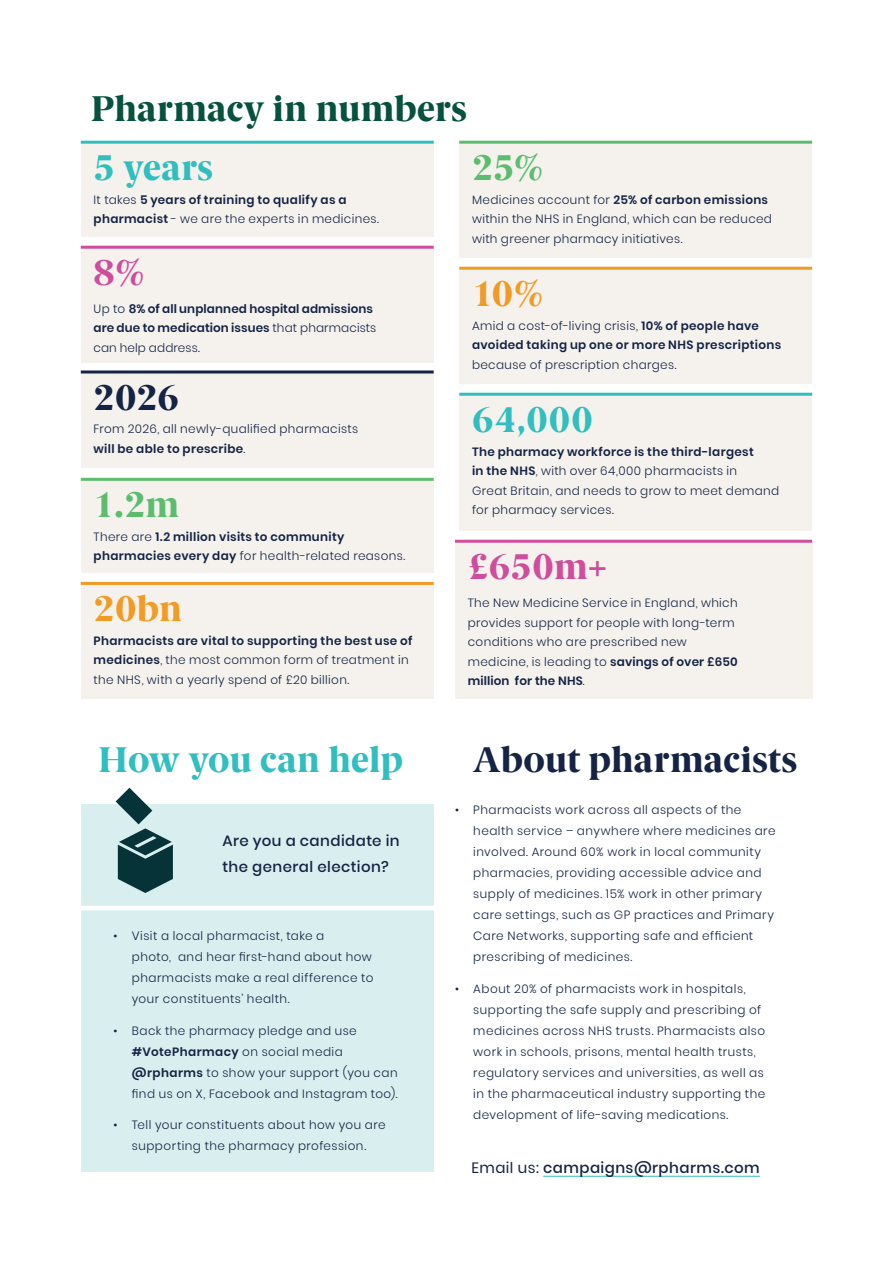
<style>
.page{position:relative;width:893px;height:1263px;background:#fff}
.page>*{position:absolute;margin:0;border:0;box-sizing:border-box;transform-origin:0 0}
.t1{font:800 36px "Berlingske Serif";letter-spacing:.01em;color:#31bebf}
.t2{font:800 36px "Berlingske Serif";letter-spacing:.005em;color:#152444}
.t3{font:800 36px "Berlingske Serif";letter-spacing:.005em;color:#07513f}
.t4{font:800 36px "Berlingske Serif";color:#cf4d9c}
.t5{font:800 36px "Berlingske Serif";color:#5dbd6e}
.t6{font:800 36px "Berlingske Serif";color:#f19b25}
.t7{font:500 15px/25.5px "Poppins";letter-spacing:.03em;color:#152444}
.t8{font:300 12px/21px "Poppins";letter-spacing:.035em;color:#152444}
.t9{font:600 12px/19.5px "Poppins";letter-spacing:.025em;color:#152444}
.s1{font-weight:300}
.s2{font-weight:600}
.s3{font-weight:400}
</style>
<div class="page">
<div style="left:81px;top:142px;width:353px;height:95px;background:#f5f2ee"></div>
<div style="left:459px;top:142px;width:353px;height:116px;background:#f5f2ee"></div>
<div style="left:455px;top:541px;width:357px;height:158px;background:#f5f2ee"></div>
<div style="left:459px;top:268px;width:353px;height:116px;background:#f5f2ee"></div>
<div style="left:81px;top:247px;width:353px;height:116px;background:#f5f2ee"></div>
<div style="left:459px;top:395px;width:353px;height:136px;background:#f5f2ee"></div>
<div style="left:81px;top:373px;width:353px;height:95px;background:#f5f2ee"></div>
<div style="left:81px;top:479px;width:353px;height:94px;background:#f5f2ee"></div>
<div style="left:81px;top:583px;width:353px;height:116px;background:#f5f2ee"></div>
<hr style="left:81px;top:141px;width:353px;height:3px;background:#31bebf">
<hr style="left:459px;top:141px;width:353px;height:3px;background:#5dbd6e">
<hr style="left:455px;top:540px;width:357px;height:3px;background:#cf4d9c">
<hr style="left:459px;top:267px;width:353px;height:3px;background:#f19b25">
<hr style="left:81px;top:246px;width:353px;height:3px;background:#cf4d9c">
<hr style="left:459px;top:393px;width:353px;height:3px;background:#31bebf">
<hr style="left:81px;top:370px;width:353px;height:3px;background:#152444">
<hr style="left:81px;top:478px;width:353px;height:3px;background:#5dbd6e">
<hr style="left:81px;top:582px;width:353px;height:3px;background:#f19b25">
<div style="left:81px;top:804px;width:353px;height:367px;background:#d9efef"></div>
<hr style="left:81px;top:906px;width:362px;height:4px;background:#fff">
<hr style="left:543px;top:1176px;width:217px;height:1px;background:#31bebf">
<svg style="left:116px;top:788px;width:57px;height:105px"></svg>
<h1 class="t3" style="left:91px;top:82px;width:377px">Pharmacy in numbers</h1>
<h1 class="t1" style="left:94px;top:141px;width:121px">5 years</h1>
<p class="t9" style="left:94px;top:190px;width:287px"><span class="s1">It takes</span> 5 years of training to qualify as a pharmacist <span class="s1">- we are the experts in medicines.</span></p>
<h1 class="t4" style="left:94px;top:246px;width:53px">8%</h1>
<p class="t9" style="left:94px;top:299px;width:284px"><span class="s1">Up to</span> 8% of all unplanned hospital admissions are due to medication issues <span class="s1">that pharmacists can help address.</span></p>
<h1 class="t2" style="left:94px;top:371px;width:87px">2026</h1>
<p class="t8" style="left:94px;top:419px;width:266px;line-height:19.5px">From 2026, all newly-qualified pharmacists <span class="s2">will be able to prescribe</span>.</p>
<h1 class="t5" style="left:94px;top:478px;width:87px">1.2m</h1>
<p class="t9" style="left:94px;top:527px;width:313px"><span class="s1">There are</span> 1.2 million visits to community pharmacies every day <span class="s1">for health-related reasons.</span></p>
<h1 class="t6" style="left:94px;top:582px;width:90px">20bn</h1>
<p class="t8" style="left:94px;top:631px;width:320px;line-height:19.5px"><span class="s2">Pharmacists are vital to supporting the best use of medicines</span>, the most common form of treatment in the NHS, with a yearly spend of £20 billion.</p>
<h1 class="t1" style="left:99px;top:733px;width:306px">How you can help</h1>
<p class="t7" style="left:222px;top:828px;width:179px">Are you a candidate in the general election?</p>
<p class="t8" style="left:132px;top:926px;width:243px;text-indent:-18px">• Visit a local pharmacist, take a<br>photo, and hear first-hand about how pharmacists make a real difference to your constituents’ health.</p>
<p class="t8" style="left:132px;top:1020px;width:267px;text-indent:-18px">• Back the pharmacy pledge and use <span class="s2">#VotePharmacy</span> on social media <span class="s2">@rpharms</span> to show your support (you can find us on X, Facebook and Instagram too).</p>
<p class="t8" style="left:114px;top:1115px;width:274px;text-align:center">• Tell your constituents about how you are supporting the pharmacy profession.</p>
<h1 class="t5" style="left:472px;top:141px;width:73px">25%</h1>
<p class="t8" style="left:472px;top:190px;width:302px;line-height:19.5px">Medicines account for <span class="s2">25% of carbon emissions </span>within the NHS in England, which can be reduced with greener pharmacy initiatives.</p>
<h1 class="t6" style="left:472px;top:267px;width:73px">10%</h1>
<p class="t9" style="left:472px;top:316px;width:311px"><span class="s1">Amid a cost-of-living crisis,</span> 10% of people have avoided taking up one or more NHS prescriptions</p>
<p class="t8" style="left:472px;top:354px;width:206px">because of prescription charges.</p>
<h1 class="t1" style="left:472px;top:393px;width:122px">64,000</h1>
<p class="t8" style="left:472px;top:442px;width:309px;line-height:19.5px"><span class="s2">The pharmacy workforce is the third-largest<br>in the NHS</span>, with over 64,000 pharmacists in<br>Great Britain, and needs to grow to meet demand for pharmacy services.</p>
<h1 class="t4" style="left:468px;top:540px;width:142px">£650m+</h1>
<p class="t8" style="left:468px;top:593px;width:271px;line-height:19.5px">The New Medicine Service in England, which provides support for people with long-term conditions who are prescribed new medicine, is leading to <span class="s2">savings of over £650 million for the NHS</span>.</p>
<h1 class="t2" style="left:473px;top:733px;width:326px">About pharmacists</h1>
<p class="t8" style="left:473px;top:800px;width:304px;text-indent:-18px">• Pharmacists work across all aspects of the health service – anywhere where medicines are involved. Around 60% work in local community pharmacies, providing accessible advice and supply of medicines. 15% work in other primary care settings, such as GP practices and Primary Care Networks, supporting safe and efficient prescribing of medicines.</p>
<p class="t8" style="left:473px;top:978px;width:293px;text-indent:-18px">• About 20% of pharmacists work in hospitals, supporting the safe supply and prescribing of medicines across NHS trusts. Pharmacists also work in schools, prisons, mental health trusts, regulatory services and universities, as well as in the pharmaceutical industry supporting the development of life-saving medications.</p>
<p class="t7" style="left:472px;top:1154px;width:290px"><span class="s3">Email us:</span> campaigns@rpharms.com</p>
</div>
